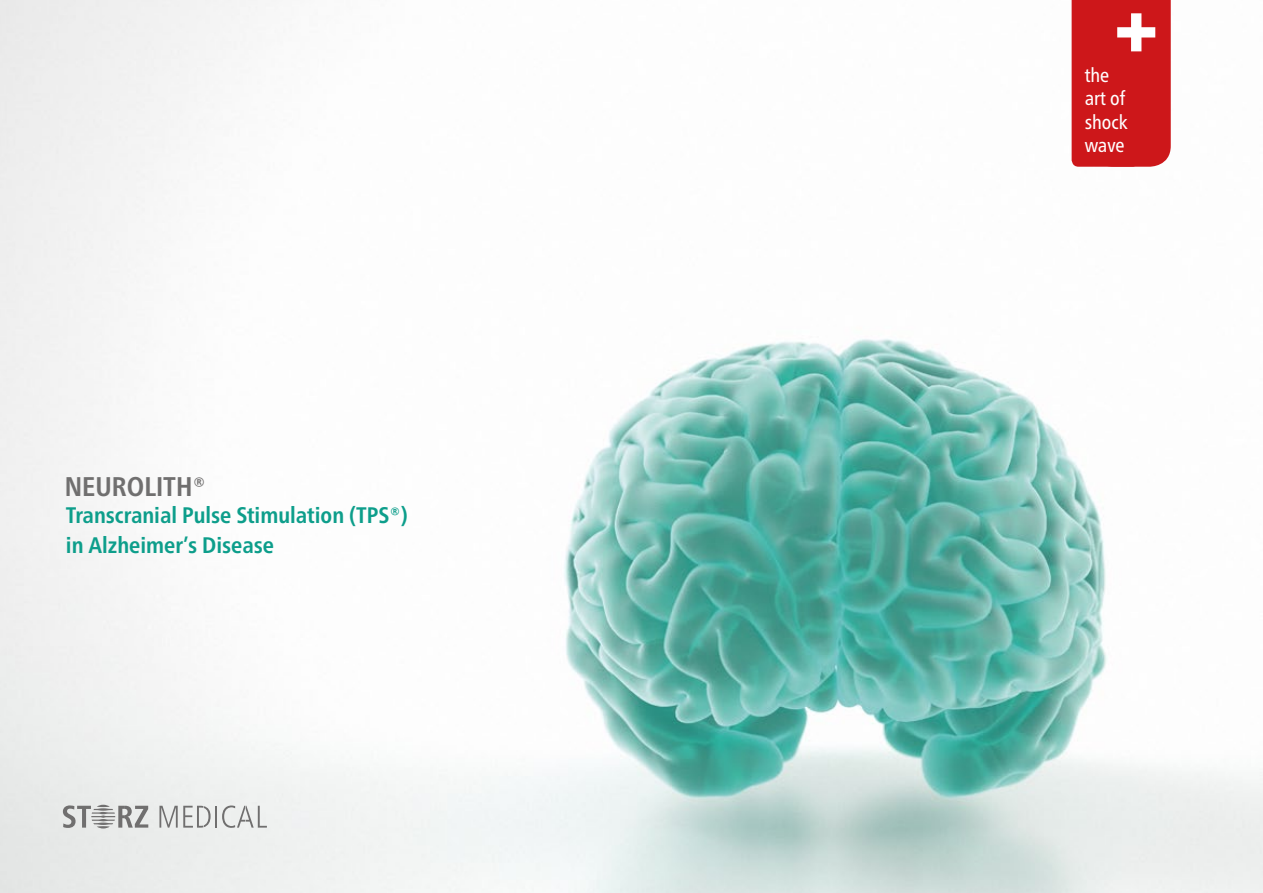
<style>
.page{position:relative;width:1263px;height:893px;background:#fff}
.page>*{position:absolute;margin:0;border:0;box-sizing:border-box;transform-origin:0 0}
.t1{font:900 70.5px "Frutiger Neue LTW1 G";color:#fff}
.t2{font:700 condensed 27px "Frutiger Neue LT Pro";color:#706f6f}
.t3{font:700 condensed 22.5px/30px "Frutiger Neue LT Pro";color:#0d9e8b}
.t4{font:condensed 19.65px/23.5px "Frutiger Neue LT Pro";color:#fff}
</style>
<div class="page">
<img style="left:0;top:0;width:1263px;height:893px">
<div style="left:1071px;top:0;width:100px;height:167px;background:#cd171a"></div>
<svg style="left:159px;top:806px;width:52px;height:22px"></svg>
<hr style="left:215px;top:806px;width:2px;height:22px;background:#706f6f">
<svg style="left:222px;top:805px;width:45px;height:23px"></svg>
<svg style="left:63px;top:805px;width:85px;height:23px;background:#b5b6b6"></svg>
<p class="t2" style="left:65px;top:471px;width:143px">NEUROLITH®</p>
<p class="t3" style="left:66px;top:500px;width:343px">Transcranial Pulse Stimulation (TPS®) in Alzheimer’s Disease</p>
<h1 class="t1" style="left:1115px;top:-15px;width:45px">+</h1>
<p class="t4" style="left:1085px;top:63px;width:44px">the art of shock wave</p>
</div>
